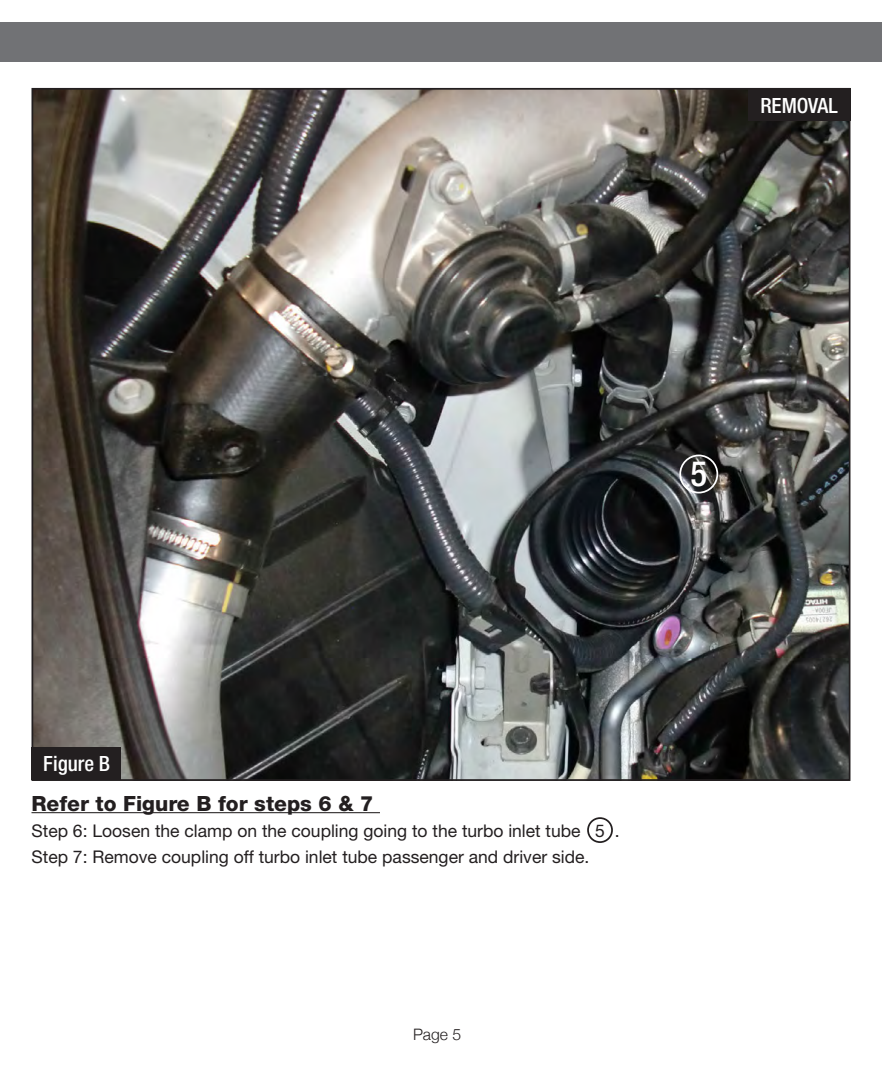
<style>
.page{position:relative;width:882px;height:1071px;background:#fff}
.page>*{position:absolute;margin:0;border:0;box-sizing:border-box;transform-origin:0 0}
.t1{font:500 condensed 35px "Helvetica Neue";color:#fff}
.t2{font:800 21px "Helvetica Neue";color:#231f20}
.t3{font:500 condensed 21px "Helvetica Neue";color:#fff}
.t4{font:17.5px "Helvetica Neue";color:#231f20}
.t5{font:300 15.75px "Helvetica Neue";color:#231f20}
</style>
<div class="page">
<div style="left:0;top:23px;width:882px;height:39px;background:#717275"></div>
<hr style="left:32px;top:812px;width:348px;height:1px;background:#231f20">
<img style="left:35px;top:91px;width:812px;height:687px">
<div style="left:748px;top:88px;width:102px;height:33px;background:#231f20"></div>
<div style="left:679px;top:455px;width:39px;height:38px;border:2px solid #fff;border-radius:50%"></div>
<div style="left:587px;top:817px;width:26px;height:26px;border:2px solid #231f20;border-radius:50%"></div>
<div style="left:32px;top:747px;width:89px;height:33px;background:#231f20"></div>
<p class="t3" style="left:760px;top:93px;width:79px">REMOVAL</p>
<p class="t1" style="left:690px;top:453px;width:18px">5</p>
<p class="t3" style="left:43px;top:751px;width:68px">Figure B</p>
<p class="t2" style="left:32px;top:791px;width:343px">Refer to Figure B for steps 6 &amp; 7</p>
<p class="t4" style="left:32px;top:820px;width:590px">Step 6: Loosen the clamp on the coupling going to the turbo inlet tube 5 .</p>
<p class="t4" style="left:32px;top:847px;width:559px">Step 7: Remove coupling off turbo inlet tube passenger and driver side.</p>
<p class="t5" style="left:413px;top:1021px;width:50px">Page 5</p>
</div>
